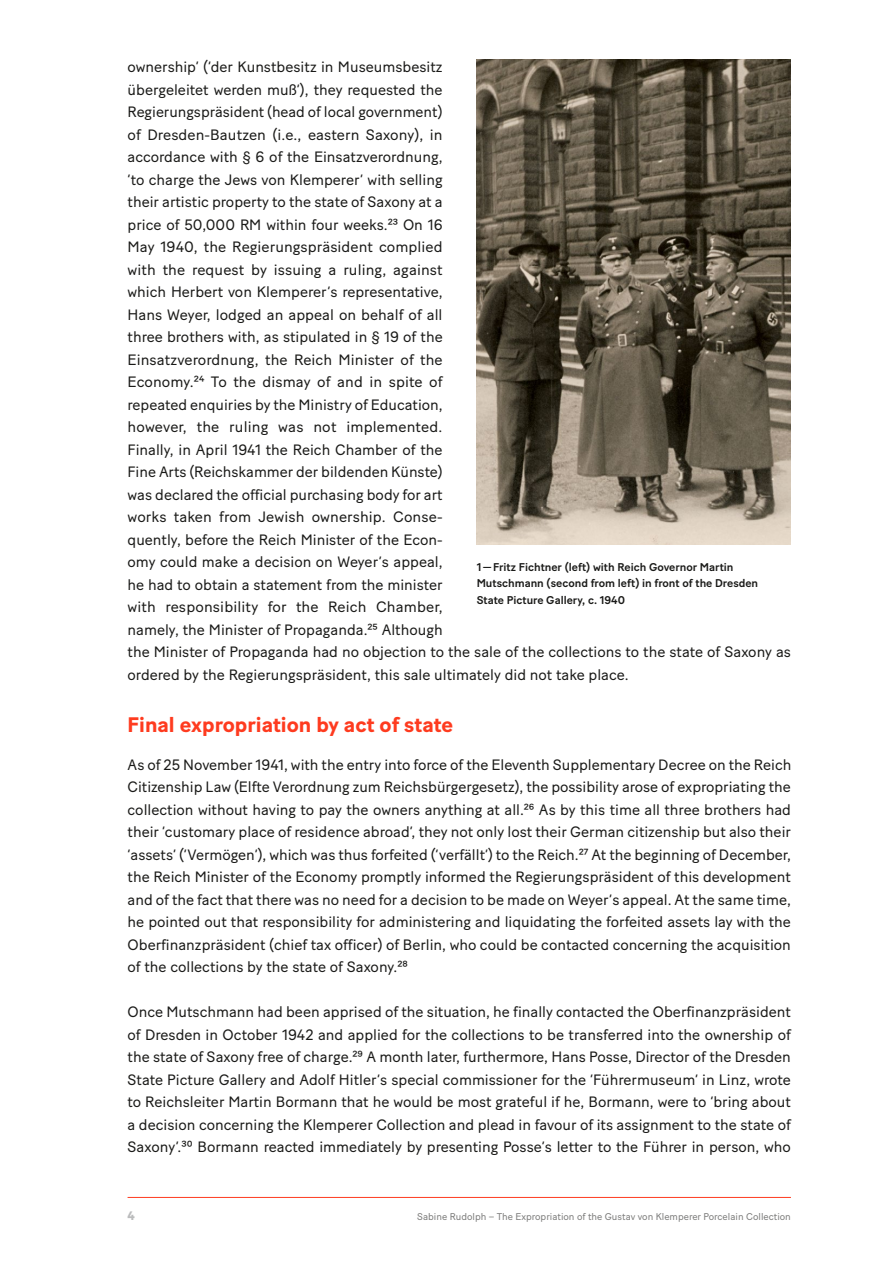
<style>
.page{position:relative;width:893px;height:1263px;background:#fff}
.page>*{position:absolute;margin:0;border:0;box-sizing:border-box;transform-origin:0 0}
.H2-Zwischenüberschri{font:700 21px "Baton Turbo";color:#fe3b1f}
.P-Fließtext_engl{font:15px/22.5px "Baton Turbo";color:#1a1a18;text-align:justify}
.t1{font:800 12.3px "Baton Turbo";color:#bbbcbd}
.Cap-BU{font:500 11.25px/16.5px "Baton Turbo";color:#1a1a18}
.t2{font:9.75px "Baton Turbo";color:#7b7b7a}
</style>
<div class="page">
<hr style="left:128px;top:1197px;width:663px;height:1px;background:#fe3b1f">
<img style="left:477px;top:60px;width:314px;height:485px">
<p class="P-Fließtext_engl" style="left:128px;top:54px;width:665px;text-align:left">ownership’ (‘der Kunstbesitz in Museumsbesitz<br>übergeleitet werden muß‘), they requested the<br>Regierungspräsident (head of local government)<br>of Dresden-Bautzen (i.e., eastern Saxony), in<br>accordance with § 6 of the Einsatzverordnung,<br>‘to charge the Jews von Klemperer’ with selling<br>their artistic property to the state of Saxony at a<br>price of 50,000 RM within four weeks.23 On 16<br>May 1940, the Regierungspräsident complied<br>with the request by issuing a ruling, against<br>which Herbert von Klemperer’s representative,<br>Hans Weyer, lodged an appeal on behalf of all<br>three brothers with, as stipulated in § 19 of the<br>Einsatzverordnung, the Reich Minister of the<br>Economy.24 To the dismay of and in spite of<br>repeated enquiries by the Ministry of Education,<br>however, the ruling was not implemented.<br>Finally, in April 1941 the Reich Chamber of the<br>Fine Arts (Reichskammer der bildenden Künste)<br>was declared the official purchasing body for art<br>works taken from Jewish ownership. Conse-<br>quently, before the Reich Minister of the Econ-<br>omy could make a decision on Weyer’s appeal,<br>he had to obtain a statement from the minister<br>with responsibility for the Reich Chamber,<br>namely, the Minister of Propaganda.25 Although<br>the Minister of Propaganda had no objection to the sale of the collections to the state of Saxony as ordered by the Regierungspräsident, this sale ultimately did not take place.</p>
<h2 class="H2-Zwischenüberschri" style="left:128px;top:709px;width:327px">Final expropriation by act of state</h2>
<p class="P-Fließtext_engl" style="left:128px;top:752px;width:665px">As of 25 November 1941, with the entry into force of the Eleventh Supplementary Decree on the Reich Citizenship Law (Elfte Verordnung zum Reichsbürgergesetz), the possibility arose of expropriating the collection without having to pay the owners anything at all.26 As by this time all three brothers had their ‘customary place of residence abroad’, they not only lost their German citizenship but also their ‘assets’ (‘Vermögen’), which was thus forfeited (‘verfällt’) to the Reich.27 At the beginning of December, the Reich Minister of the Economy promptly informed the Regierungspräsident of this development and of the fact that there was no need for a decision to be made on Weyer’s appeal. At the same time, he pointed out that responsibility for administering and liquidating the forfeited assets lay with the Oberfinanzpräsident (chief tax officer) of Berlin, who could be contacted concerning the acquisition of the collections by the state of Saxony.28</p>
<p class="P-Fließtext_engl" style="left:128px;top:999px;width:665px">Once Mutschmann had been apprised of the situation, he finally contacted the Oberfinanzpräsident of Dresden in October 1942 and applied for the collections to be transferred into the ownership of the state of Saxony free of charge.29 A month later, furthermore, Hans Posse, Director of the Dresden State Picture Gallery and Adolf Hitler’s special commissioner for the ‘Führermuseum’ in Linz, wrote to Reichsleiter Martin Bormann that he would be most grateful if he, Bormann, were to ‘bring about a decision concerning the Klemperer Collection and plead in favour of its assignment to the state of Saxony’.30 Bormann reacted immediately by presenting Posse’s letter to the Führer in person, who</p>
<p class="Cap-BU" style="left:477px;top:558px;width:283px">1—Fritz Fichtner (left) with Reich Governor Martin<br>Mutschmann (second from left) in front of the Dresden<br>State Picture Gallery, c. 1940</p>
<p class="t1" style="left:128px;top:1206px;width:9px">4</p>
<p class="t2" style="left:417px;top:1209px;width:375px">Sabine Rudolph – The Expropriation of the Gustav von Klemperer Porcelain Collection</p>
</div>
